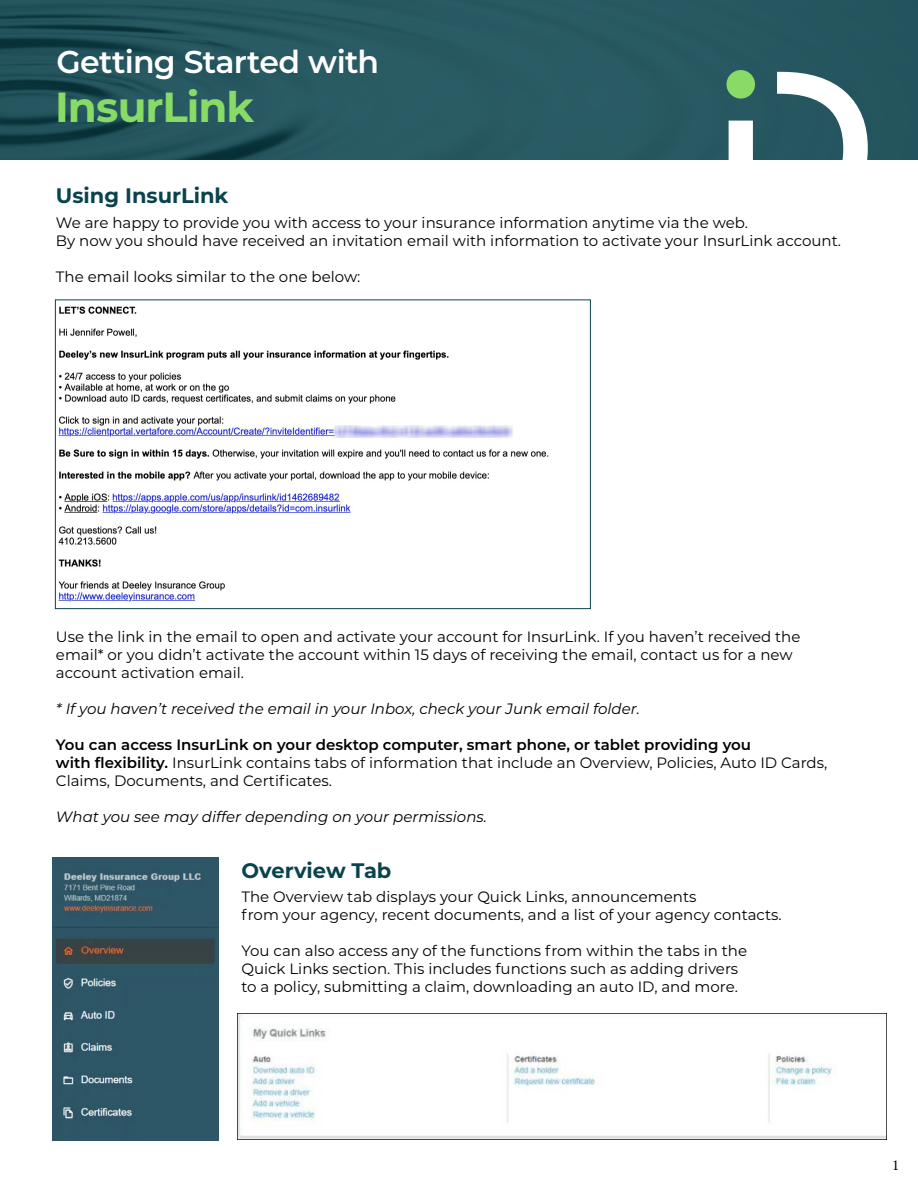
<style>
.page{position:relative;width:918px;height:1188px;background:#fff}
.page>*{position:absolute;margin:0;border:0;box-sizing:border-box;transform-origin:0 0}
.t1{font:700 42px "Montserrat";letter-spacing:-.02em;color:#87db66}
.t2{font:600 31.5px "Montserrat";letter-spacing:-.025em;color:#fff}
.t3{font:700 21px "Montserrat";color:#09434d}
.t4{font:15px/18px "Montserrat";color:#000}
.t5{font:italic 15px "Montserrat";color:#000}
.t6{font:15px "Minion Pro";color:#000}
.s1{font-weight:600}
</style>
<div class="page">
<svg style="left:0;top:0;width:918px;height:160px;background:#25565f"></svg>
<svg style="left:729px;top:72px;width:139px;height:88px"></svg>
<div style="left:727px;top:70px;width:28px;height:29px;background:#87db66;border-radius:50%"></div>
<img style="left:57px;top:306px;width:492px;height:296px">
<div style="left:55px;top:300px;width:536px;height:309px;border:1px solid #09434d"></div>
<img style="left:52px;top:857px;width:167px;height:283px">
<img style="left:237px;top:1013px;width:649px;height:126px">
<h2 class="t2" style="left:57px;top:39px;width:324px">Getting Started with</h2>
<h1 class="t1" style="left:55px;top:76px;width:201px">InsurLink</h1>
<h3 class="t3" style="left:56px;top:180px;width:174px">Using InsurLink</h3>
<p class="t4" style="left:56px;top:213px;width:787px">We are happy to provide you with access to your insurance information anytime via the web.<br>By now you should have received an invitation email with information to activate your InsurLink account.</p>
<p class="t4" style="left:56px;top:267px;width:306px">The email looks similar to the one below:</p>
<p class="t4" style="left:56px;top:627px;width:746px">Use the link in the email to open and activate your account for InsurLink. If you haven’t received the email* or you didn’t activate the account within 15 days of receiving the email, contact us for a new account activation email.</p>
<p class="t5" style="left:56px;top:698px;width:585px">* If you haven’t received the email in your Inbox, check your Junk email folder.</p>
<p class="t4" style="left:56px;top:735px;width:773px"><span class="s1">You can access InsurLink on your desktop computer, smart phone, or tablet providing you<br>with flexibility.</span> InsurLink contains tabs of information that include an Overview, Policies, Auto ID Cards,<br>Claims, Documents, and Certificates.</p>
<p class="t5" style="left:56px;top:806px;width:433px">What you see may differ depending on your permissions.</p>
<h3 class="t3" style="left:242px;top:855px;width:151px">Overview Tab</h3>
<p class="t4" style="left:242px;top:888px;width:542px">The Overview tab displays your Quick Links, announcements<br>from your agency, recent documents, and a list of your agency contacts.</p>
<p class="t4" style="left:242px;top:942px;width:507px">You can also access any of the functions from within the tabs in the<br>Quick Links section. This includes functions such as adding drivers to a policy, submitting a claim, downloading an auto ID, and more.</p>
<p class="t6" style="left:892px;top:1155px;width:9px">1</p>
</div>
